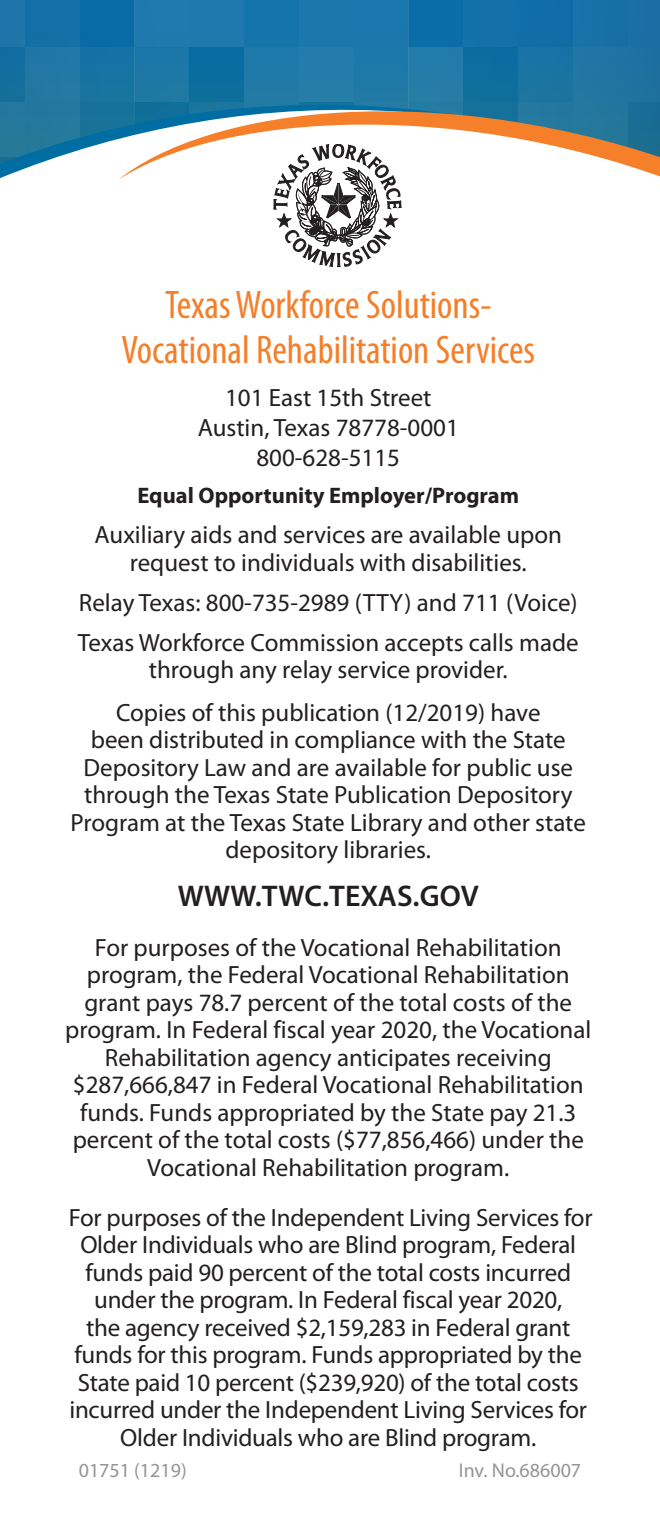
<style>
.page{position:relative;width:660px;height:1530px;background:#fff}
.page>*{position:absolute;margin:0;border:0;box-sizing:border-box;transform-origin:0 0}
.t1{font:condensed 40px/45px "Myriad Pro";color:#f47f2a;text-align:center}
.t2{font:600 30px "Myriad Pro";color:#231f20}
.t3{font:25px/27.5px "Myriad Pro";color:#231f20;text-align:center}
.t4{font:700 22.5px "Myriad Pro";color:#231f20}
.t5{font:20px "Myriad Pro";color:#939598}
</style>
<div class="page">
<svg style="left:0;top:0;width:660px;height:96px;background:#1772a8"></svg>
<svg style="left:0;top:63px;width:593px;height:115px;background:#2e80a9"></svg>
<svg style="left:118px;top:96px;width:542px;height:114px"></svg>
<svg style="left:274px;top:144px;width:127px;height:123px"></svg>
<p class="t1" style="left:121px;top:282px;width:415px">Texas Workforce Solutions-<br>Vocational Rehabilitation Services</p>
<p class="t3" style="left:198px;top:382px;width:263px;line-height:30px">101 East 15th Street<br>Austin, Texas 78778-0001<br>800-628-5115</p>
<p class="t4" style="left:137px;top:481px;width:383px">Equal Opportunity Employer/Program</p>
<p class="t3" style="left:95px;top:520px;width:469px">Auxiliary aids and services are available upon request to individuals with disabilities.</p>
<p class="t3" style="left:79px;top:588px;width:500px">Relay Texas: 800-735-2989 (TTY) and 711 (Voice)</p>
<p class="t3" style="left:78px;top:628px;width:502px">Texas Workforce Commission accepts calls made through any relay service provider.</p>
<p class="t3" style="left:71px;top:698px;width:517px">Copies of this publication (12/2019) have<br>been distributed in compliance with the State Depository Law and are available for public use through the Texas State Publication Depository Program at the Texas State Library and other state depository libraries.</p>
<p class="t2" style="left:178px;top:876px;width:302px">WWW.TWC.TEXAS.GOV</p>
<p class="t3" style="left:65px;top:933px;width:527px">For purposes of the Vocational Rehabilitation program, the Federal Vocational Rehabilitation grant pays 78.7 percent of the total costs of the program. In Federal fiscal year 2020, the Vocational Rehabilitation agency anticipates receiving $287,666,847 in Federal Vocational Rehabilitation funds. Funds appropriated by the State pay 21.3 percent of the total costs ($77,856,466) under the Vocational Rehabilitation program.</p>
<p class="t3" style="left:69px;top:1203px;width:525px">For purposes of the Independent Living Services for Older Individuals who are Blind program, Federal funds paid 90 percent of the total costs incurred under the program. In Federal fiscal year 2020,<br>the agency received $2,159,283 in Federal grant funds for this program. Funds appropriated by the State paid 10 percent ($239,920) of the total costs incurred under the Independent Living Services for Older Individuals who are Blind program.</p>
<p class="t5" style="left:79px;top:1458px;width:109px">01751 (1219)</p>
<p class="t5" style="left:459px;top:1458px;width:124px">Inv. No.686007</p>
</div>
